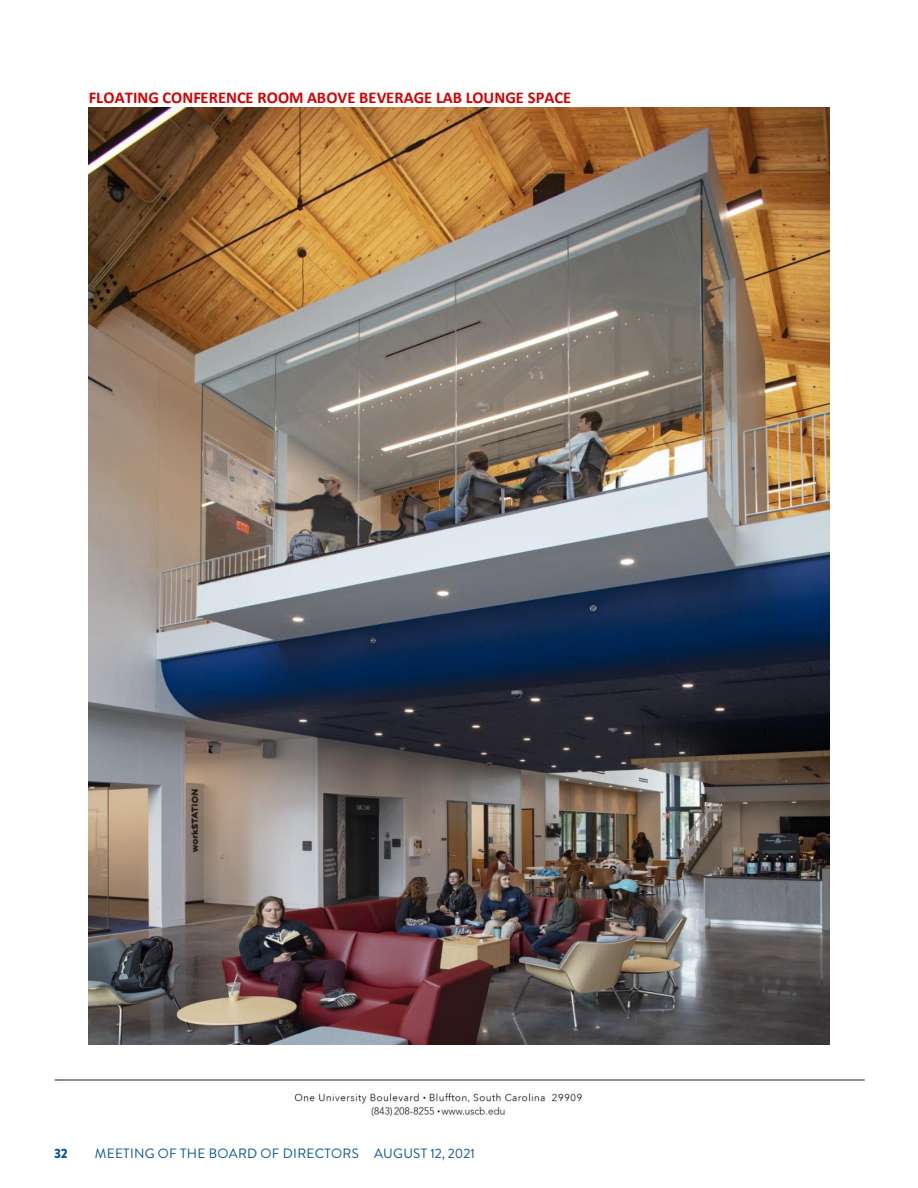
<style>
.page{position:relative;width:918px;height:1188px;background:#fff}
.page>*{position:absolute;margin:0;border:0;box-sizing:border-box;transform-origin:0 0}
.t1{font:700 16.5px "Calibri";letter-spacing:.005em;color:#d50000}
.t2{font:13.5px "Brandon Grotesque";letter-spacing:.02em;color:#095593}
.t3{font:900 13.5px "Brandon Grotesque";color:#095593}
</style>
<div class="page">
<img style="left:294px;top:1093px;width:289px;height:24px">
<hr style="left:55px;top:1080px;width:810px;height:1px;background:#231f20">
<img style="left:89px;top:108px;width:741px;height:936px">
<p class="t1" style="left:89px;top:86px;width:484px">FLOATING CONFERENCE ROOM ABOVE BEVERAGE LAB LOUNGE SPACE</p>
<p class="t3" style="left:54px;top:1144px;width:15px">32</p>
<p class="t2" style="left:95px;top:1145px;width:381px">MEETING OF THE BOARD OF DIRECTORS AUGUST 12, 2021</p>
</div>
